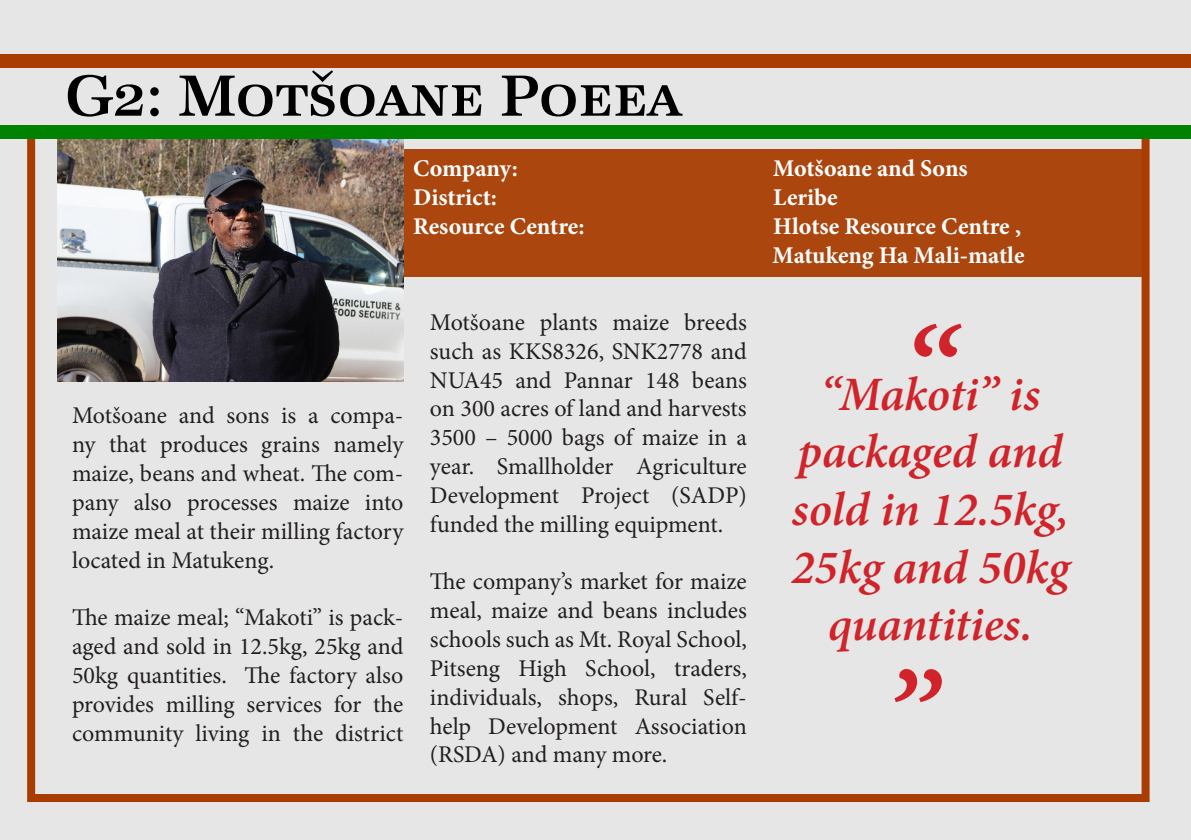
<style>
.page{position:relative;width:1191px;height:840px;background:#fff}
.page>*{position:absolute;margin:0;border:0;box-sizing:border-box;transform-origin:0 0}
.t1{font:italic 600 128px "Minion Pro";color:#d1232a}
.t2{font:700 60px "Antiqua Caps";color:#000}
.t3{font:italic 600 48px/57.6px "Minion Pro";color:#d1232a;text-align:center}
.t4{font:24px/28.8px "Minion Pro";color:#231f20;text-align:justify}
.t5{font:700 24px "Minion Pro";color:#fff}
</style>
<div class="page">
<div style="left:0;top:0;width:1191px;height:839px;background:#e6e6e6"></div>
<div style="left:0;top:55px;width:1190px;height:13px;background:#a93c01"></div>
<div style="left:27px;top:127px;width:1122px;height:674px;border:8px solid #a93c01"></div>
<div style="left:403px;top:149px;width:740px;height:127px;background:#ac460f"></div>
<img style="left:58px;top:138px;width:345px;height:243px">
<div style="left:0;top:125px;width:1191px;height:13px;background:#008100"></div>
<p class="t2" style="left:65px;top:62px;width:618px">G2: Motšoane Poeea</p>
<p class="t5" style="left:413px;top:152px;width:106px">Company:</p>
<p class="t5" style="left:773px;top:152px;width:196px">Motšoane and Sons</p>
<p class="t5" style="left:413px;top:180px;width:85px">District:</p>
<p class="t5" style="left:773px;top:180px;width:66px">Leribe</p>
<p class="t5" style="left:413px;top:209px;width:173px">Resource Centre:</p>
<p class="t5" style="left:773px;top:209px;width:249px">Hlotse Resource Centre ,</p>
<p class="t5" style="left:772px;top:238px;width:253px">Matukeng Ha Mali-matle</p>
<p class="t4" style="left:72px;top:401px;width:333px">Motšoane and sons is a compa&shy;ny that produces grains namely maize, beans and wheat. The com&shy;pany also processes maize into maize meal at their milling factory located in Matukeng.</p>
<p class="t4" style="left:72px;top:603px;width:333px">The maize meal; “Makoti” is pack&shy;aged and sold in 12.5kg, 25kg and 50kg quantities. The factory also provides milling services for the community living in the district</p>
<p class="t4" style="left:430px;top:308px;width:318px">Motšoane plants maize breeds such as KKS8326, SNK2778 and NUA45 and Pannar 148 beans on 300 acres of land and harvests 3500 – 5000 bags of maize in a year. Smallholder Agriculture Development Project (SADP) funded the milling equipment.</p>
<p class="t4" style="left:430px;top:567px;width:318px">The company’s market for maize meal, maize and beans includes schools such as Mt. Royal School, Pitseng High School, traders, individuals, shops, Rural Self&shy;help Development Association (RSDA) and many more.</p>
<p class="t1" style="left:900px;top:284px;width:56px">“</p>
<p class="t3" style="left:791px;top:365px;width:280px">“Makoti” is packaged and sold in 12.5kg,<br>25kg and 50kg quantities.</p>
<p class="t1" style="left:955px;top:741px;width:56px;rotate:-180deg">“</p>
</div>
